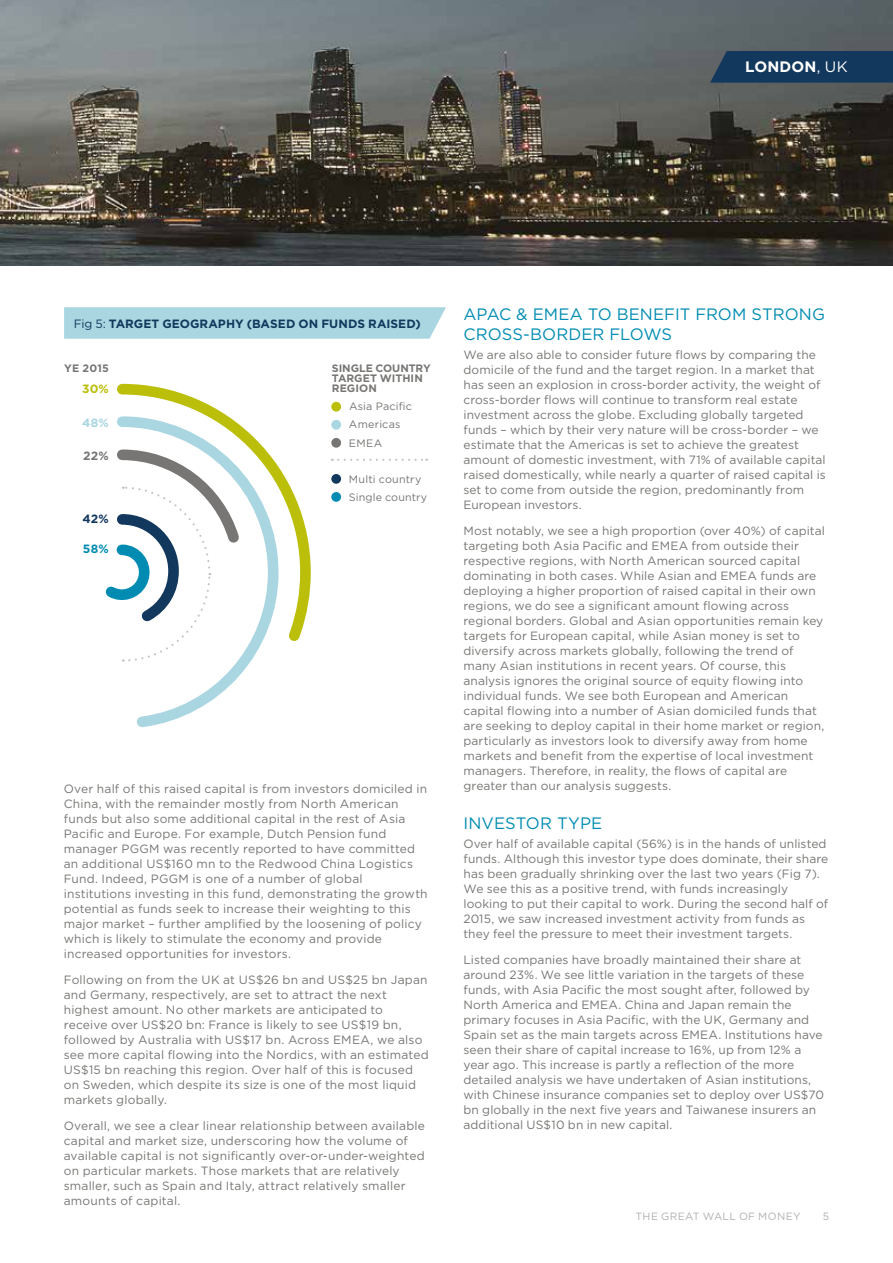
<style>
.page{position:relative;width:893px;height:1263px;background:#fff}
.page>*{position:absolute;margin:0;border:0;box-sizing:border-box;transform-origin:0 0}
.t1{font:16.5px/19.5px "Gotham";letter-spacing:.005em;color:#008cb2}
.t2{font:700 15.15px "Gotham";letter-spacing:.015em;color:#fff}
.t3{font:12px/15px "Gotham";letter-spacing:.01em;color:#777674}
.t4{font:700 12px "Gotham";letter-spacing:.005em;color:#13385d}
.t5{font:700 12px "Gotham";color:#bcbf09}
.t6{font:700 12px "Gotham";color:#a9d6e1}
.t7{font:700 12px "Gotham";color:#777674}
.t8{font:700 12px "Gotham";color:#008cb2}
.t9{font:10.8px "Gotham";letter-spacing:.015em;color:#777674}
.t10{font:700 10.8px/9.9px "Gotham";color:#777674}
.t11{font:10.5px "Gotham";letter-spacing:.03em;color:#b4afb0}
.s1{font-weight:400}
</style>
<div class="page">
<img style="left:0;top:0;width:893px;height:266px">
<svg style="left:64px;top:307px;width:382px;height:32px"></svg>
<svg style="left:136px;top:649px;width:123px;height:79px"></svg>
<svg style="left:117px;top:383px;width:194px;height:266px"></svg>
<div style="left:331px;top:402px;width:10px;height:10px;background:#bcbf09;border-radius:50%"></div>
<div style="left:331px;top:474px;width:10px;height:10px;background:#13385d;border-radius:50%"></div>
<div style="left:331px;top:420px;width:10px;height:10px;background:#a9d6e1;border-radius:50%"></div>
<div style="left:331px;top:492px;width:10px;height:10px;background:#008cb2;border-radius:50%"></div>
<div style="left:331px;top:438px;width:10px;height:10px;background:#777674;border-radius:50%"></div>
<svg style="left:332px;top:459px;width:95px;height:2px"></svg>
<svg style="left:710px;top:51px;width:183px;height:32px"></svg>
<svg style="left:105px;top:444px;width:142px;height:218px"></svg>
<p class="t2" style="left:745px;top:56px;width:104px">LONDON<span class="s1">, UK</span></p>
<p class="t4" style="left:74px;top:316px;width:348px"><span class="s1">Fig 5:</span> TARGET GEOGRAPHY (BASED ON FUNDS RAISED)</p>
<p class="t10" style="left:64px;top:363px;width:46px">YE 2015</p>
<p class="t5" style="left:82px;top:381px;width:28px">30%</p>
<p class="t6" style="left:82px;top:415px;width:28px">48%</p>
<p class="t7" style="left:83px;top:447px;width:27px">22%</p>
<p class="t4" style="left:82px;top:510px;width:28px">42%</p>
<p class="t8" style="left:83px;top:541px;width:27px">58%</p>
<p class="t10" style="left:332px;top:363px;width:100px">SINGLE COUNTRY<br>TARGET WITHIN<br>REGION</p>
<p class="t9" style="left:349px;top:400px;width:65px">Asia Pacific</p>
<p class="t9" style="left:349px;top:418px;width:53px">Americas</p>
<p class="t9" style="left:349px;top:436px;width:35px">EMEA</p>
<p class="t9" style="left:349px;top:472px;width:74px">Multi country</p>
<p class="t9" style="left:349px;top:490px;width:80px">Single country</p>
<p class="t3" style="left:64px;top:781px;width:365px">Over half of this raised capital is from investors domiciled in China, with the remainder mostly from North American funds but also some additional capital in the rest of Asia Pacific and Europe. For example, Dutch Pension fund manager PGGM was recently reported to have committed an additional US$160 mn to the Redwood China Logistics Fund. Indeed, PGGM is one of a number of global institutions investing in this fund, demonstrating the growth potential as funds seek to increase their weighting to this major market – further amplified by the loosening of policy which is likely to stimulate the economy and provide increased opportunities for investors.</p>
<p class="t3" style="left:64px;top:972px;width:366px">Following on from the UK at US$26 bn and US$25 bn Japan and Germany, respectively, are set to attract the next highest amount. No other markets are anticipated to receive over US$20 bn: France is likely to see US$19 bn, followed by Australia with US$17 bn. Across EMEA, we also see more capital flowing into the Nordics, with an estimated US$15 bn reaching this region. Over half of this is focused on Sweden, which despite its size is one of the most liquid markets globally.</p>
<p class="t3" style="left:64px;top:1118px;width:363px">Overall, we see a clear linear relationship between available capital and market size, underscoring how the volume of available capital is not significantly over-or-under-weighted on particular markets. Those markets that are relatively smaller, such as Spain and Italy, attract relatively smaller amounts of capital.</p>
<h1 class="t1" style="left:463px;top:304px;width:363px">APAC &amp; EMEA TO BENEFIT FROM STRONG<br>CROSS-BORDER FLOWS</h1>
<p class="t3" style="left:463px;top:347px;width:364px">We are also able to consider future flows by comparing the domicile of the fund and the target region. In a market that has seen an explosion in cross-border activity, the weight of cross-border flows will continue to transform real estate investment across the globe. Excluding globally targeted funds – which by their very nature will be cross-border – we estimate that the Americas is set to achieve the greatest amount of domestic investment, with 71% of available capital raised domestically, while nearly a quarter of raised capital is set to come from outside the region, predominantly from European investors.</p>
<p class="t3" style="left:463px;top:523px;width:363px">Most notably, we see a high proportion (over 40%) of capital targeting both Asia Pacific and EMEA from outside their respective regions, with North American sourced capital dominating in both cases. While Asian and EMEA funds are deploying a higher proportion of raised capital in their own regions, we do see a significant amount flowing across regional borders. Global and Asian opportunities remain key targets for European capital, while Asian money is set to diversify across markets globally, following the trend of many Asian institutions in recent years. Of course, this analysis ignores the original source of equity flowing into individual funds. We see both European and American capital flowing into a number of Asian domiciled funds that are seeking to deploy capital in their home market or region, particularly as investors look to diversify away from home markets and benefit from the expertise of local investment managers. Therefore, in reality, the flows of capital are greater than our analysis suggests.</p>
<h1 class="t1" style="left:463px;top:813px;width:140px">INVESTOR TYPE</h1>
<p class="t3" style="left:463px;top:836px;width:366px">Over half of available capital (56%) is in the hands of unlisted funds. Although this investor type does dominate, their share has been gradually shrinking over the last two years (Fig 7).<br>We see this as a positive trend, with funds increasingly looking to put their capital to work. During the second half of 2015, we saw increased investment activity from funds as they feel the pressure to meet their investment targets.</p>
<p class="t3" style="left:463px;top:952px;width:362px">Listed companies have broadly maintained their share at around 23%. We see little variation in the targets of these funds, with Asia Pacific the most sought after, followed by North America and EMEA. China and Japan remain the primary focuses in Asia Pacific, with the UK, Germany and Spain set as the main targets across EMEA. Institutions have seen their share of capital increase to 16%, up from 12% a year ago. This increase is partly a reflection of the more detailed analysis we have undertaken of Asian institutions, with Chinese insurance companies set to deploy over US$70 bn globally in the next five years and Taiwanese insurers an additional US$10 bn in new capital.</p>
<p class="t11" style="left:636px;top:1210px;width:167px">THE GREAT WALL OF MONEY</p>
<p class="t11" style="left:823px;top:1210px;width:8px">5</p>
</div>
